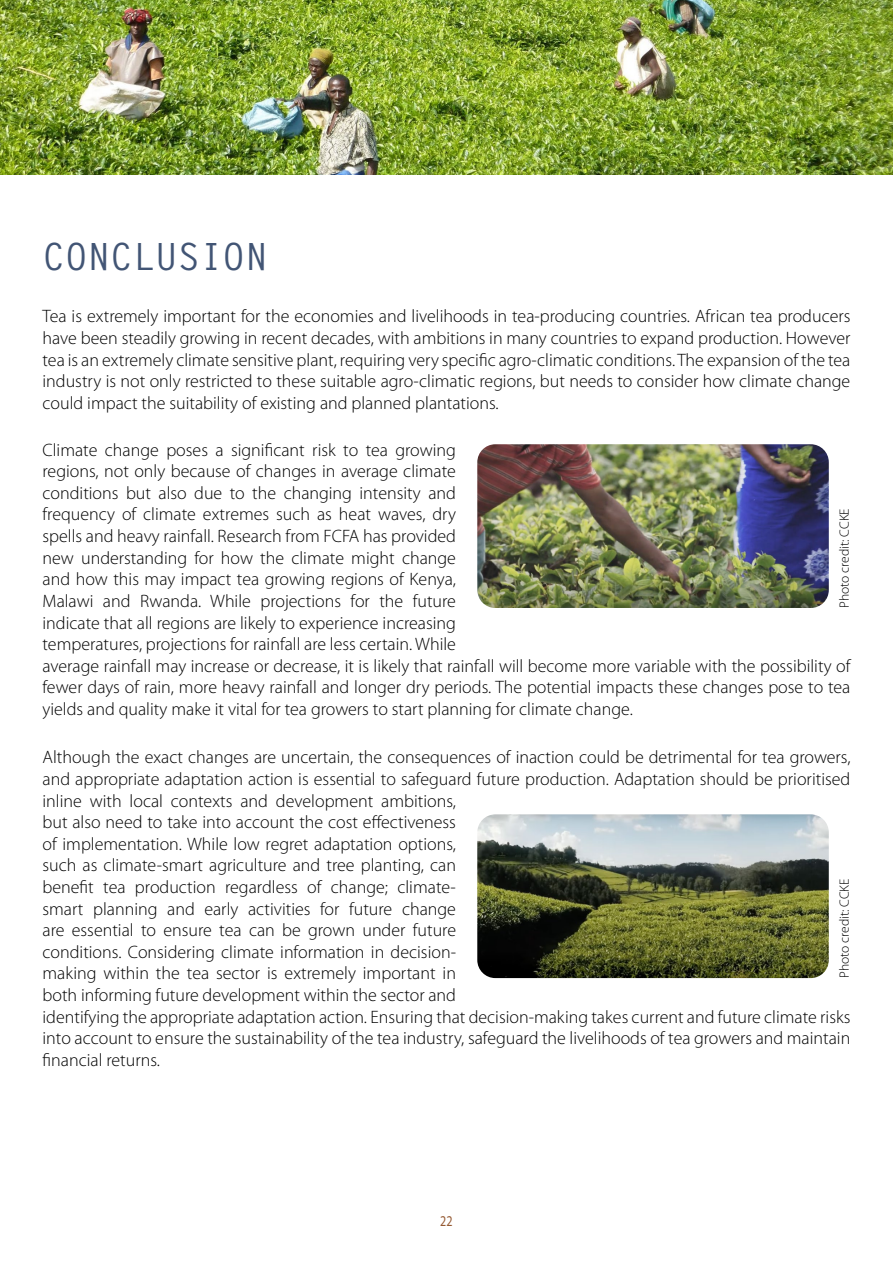
<style>
.page{position:relative;width:893px;height:1263px;background:#fff}
.page>*{position:absolute;margin:0;border:0;box-sizing:border-box;transform-origin:0 0}
.t1{font:700 37.5px "Letter Gothic Std";color:#425575}
.t2{font:300 18px/21.6px "Myriad Pro";color:#000}
.t3{font:15px "Myriad Pro";color:#955a33;scale:.8 1}
.t4{font:300 13.5px "Myriad Pro";color:#000}
</style>
<div class="page">
<img style="left:0;top:0;width:893px;height:175px">
<img style="left:477px;top:444px;width:352px;height:164px">
<img style="left:477px;top:814px;width:352px;height:164px">
<h1 class="t1" style="left:43px;top:234px;width:226px">CONCLUSION</h1>
<p class="t2" style="left:43px;top:306px;width:809px;text-align:justify">Tea is extremely important for the economies and livelihoods in tea-producing countries. African tea producers have been steadily growing in recent decades, with ambitions in many countries to expand production. However tea is an extremely climate sensitive plant, requiring very specific agro-climatic conditions. The expansion of the tea industry is not only restricted to these suitable agro-climatic regions, but needs to consider how climate change could impact the suitability of existing and planned plantations.</p>
<p class="t2" style="left:43px;top:439px;width:809px">Climate change poses a significant risk to tea growing<br>regions, not only because of changes in average climate<br>conditions but also due to the changing intensity and<br>frequency of climate extremes such as heat waves, dry<br>spells and heavy rainfall. Research from FCFA has provided<br>new understanding for how the climate might change<br>and how this may impact tea growing regions of Kenya,<br>Malawi and Rwanda. While projections for the future<br>indicate that all regions are likely to experience increasing<br>temperatures, projections for rainfall are less certain. While<br>average rainfall may increase or decrease, it is likely that rainfall will become more variable with the possibility of fewer days of rain, more heavy rainfall and longer dry periods. The potential impacts these changes pose to tea yields and quality make it vital for tea growers to start planning for climate change.</p>
<p class="t2" style="left:43px;top:747px;width:809px">Although the exact changes are uncertain, the consequences of inaction could be detrimental for tea growers, and appropriate adaptation action is essential to safeguard future production. Adaptation should be prioritised inline with local contexts and development ambitions,<br>but also need to take into account the cost effectiveness<br>of implementation. While low regret adaptation options,<br>such as climate-smart agriculture and tree planting, can<br>benefit tea production regardless of change; climate-<br>smart planning and early activities for future change<br>are essential to ensure tea can be grown under future<br>conditions. Considering climate information in decision-<br>making within the tea sector is extremely important in<br>both informing future development within the sector and<br>identifying the appropriate adaptation action. Ensuring that decision-making takes current and future climate risks into account to ensure the sustainability of the tea industry, safeguard the livelihoods of tea growers and maintain financial returns.</p>
<p class="t4" style="left:837px;top:608px;width:101px;rotate:-90deg">Photo credit: CCKE</p>
<p class="t4" style="left:837px;top:978px;width:101px;rotate:-90deg">Photo credit: CCKE</p>
<p class="t3" style="left:440px;top:1212px;width:17px">22</p>
</div>
